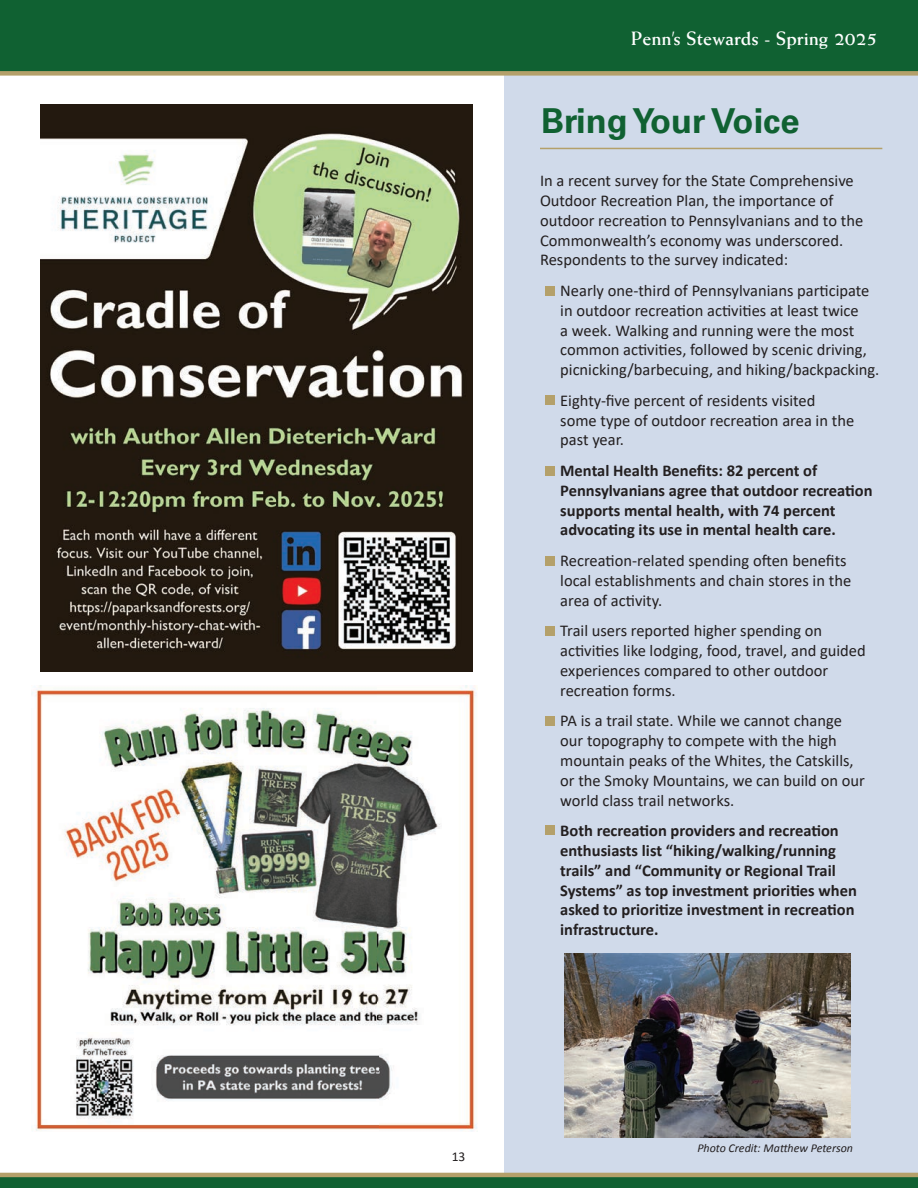
<style>
.page{position:relative;width:918px;height:1188px;background:#fff}
.page>*{position:absolute;margin:0;border:0;box-sizing:border-box;transform-origin:0 0}
.t1{font:700 34.5px "Univers LT Std";color:#106132}
.t2{font:700 19.5px "Weiss Std";color:#fff}
.t3{font:16.5px/19.8px "Calibri";color:#231f20}
.t4{font:700 16.5px/19.8px "Calibri";color:#231f20}
.t5{font:13.5px "Calibri";color:#231f20}
.t6{font:italic 12px "Calibri";color:#231f20}
</style>
<div class="page">
<div style="left:504px;top:63px;width:414px;height:1125px;background:#d0daea"></div>
<img style="left:32px;top:686px;width:445px;height:446px">
<img style="left:40px;top:105px;width:432px;height:567px">
<div style="left:0;top:0;width:918px;height:73px;background:#106132"></div>
<div style="left:0;top:71px;width:918px;height:5px;background:#b4a06a"></div>
<div style="left:0;top:1175px;width:918px;height:13px;background:#106132"></div>
<hr style="left:0;top:1173px;width:918px;height:4px;background:#b4a06a">
<hr style="left:540px;top:148px;width:342px;height:1px;background:#b4a06a">
<div style="left:546px;top:286px;width:9px;height:9px;background:#b4a06a"></div>
<div style="left:546px;top:396px;width:9px;height:9px;background:#b4a06a"></div>
<div style="left:546px;top:466px;width:9px;height:9px;background:#b4a06a"></div>
<div style="left:546px;top:556px;width:9px;height:9px;background:#b4a06a"></div>
<div style="left:546px;top:626px;width:9px;height:10px;background:#b4a06a"></div>
<div style="left:546px;top:717px;width:9px;height:9px;background:#b4a06a"></div>
<div style="left:546px;top:826px;width:9px;height:9px;background:#b4a06a"></div>
<img style="left:565px;top:954px;width:286px;height:184px">
<p class="t2" style="left:631px;top:27px;width:248px">Penn’s Stewards - Spring 2025</p>
<h1 class="t1" style="left:541px;top:101px;width:260px">Bring Your Voice</h1>
<p class="t3" style="left:540px;top:170px;width:325px">In a recent survey for the State Comprehensive Outdoor Recreation Plan, the importance of outdoor recreation to Pennsylvanians and to the Commonwealth’s economy was underscored.<br>Respondents to the survey indicated:</p>
<p class="t3" style="left:560px;top:280px;width:321px;text-indent:-13px">• Nearly one-third of Pennsylvanians participate in outdoor recreation activities at least twice<br>a week. Walking and running were the most common activities, followed by scenic driving, picnicking/barbecuing, and hiking/backpacking.</p>
<p class="t3" style="left:560px;top:390px;width:295px;text-indent:-13px">• Eighty-five percent of residents visited some type of outdoor recreation area in the past year.</p>
<p class="t4" style="left:560px;top:461px;width:314px;text-indent:-13px">• Mental Health Benefits: 82 percent of Pennsylvanians agree that outdoor recreation supports mental health, with 74 percent advocating its use in mental health care.</p>
<p class="t3" style="left:560px;top:550px;width:292px;text-indent:-13px">• Recreation-related spending often benefits local establishments and chain stores in the area of activity.</p>
<p class="t3" style="left:560px;top:621px;width:307px;text-indent:-13px">• Trail users reported higher spending on activities like lodging, food, travel, and guided experiences compared to other outdoor recreation forms.</p>
<p class="t3" style="left:560px;top:711px;width:306px;text-indent:-13px">• PA is a trail state. While we cannot change our topography to compete with the high mountain peaks of the Whites, the Catskills, or the Smoky Mountains, we can build on our world class trail networks.</p>
<p class="t4" style="left:560px;top:821px;width:298px;text-indent:-13px">• Both recreation providers and recreation enthusiasts list “hiking/walking/running trails” and “Community or Regional Trail Systems” as top investment priorities when asked to prioritize investment in recreation infrastructure.</p>
<p class="t5" style="left:452px;top:1148px;width:15px">13</p>
<p class="t6" style="left:697px;top:1140px;width:157px">Photo Credit: Matthew Peterson</p>
</div>
